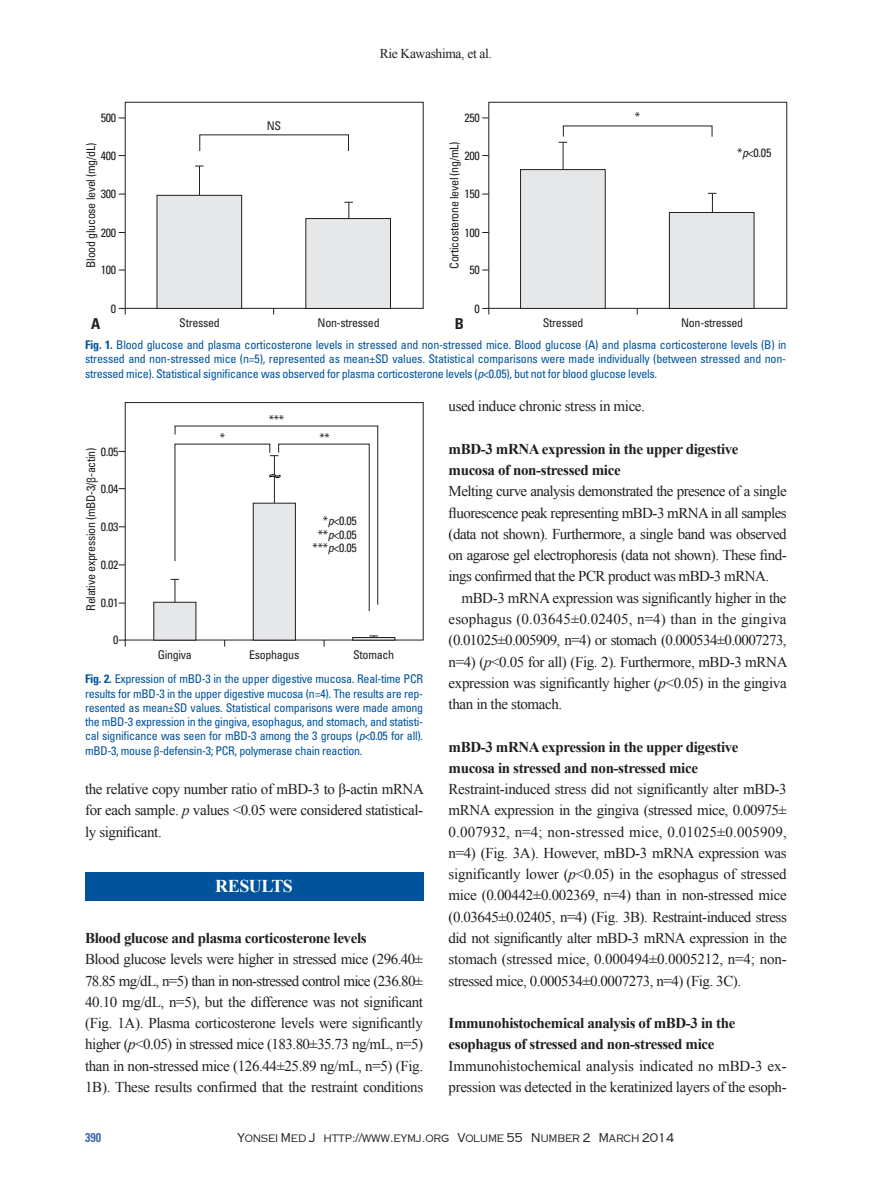
<style>
.page{position:relative;width:893px;height:1191px;background:#fff}
.page>*{position:absolute;margin:0;border:0;box-sizing:border-box;transform-origin:0 0}
.t1{font:700 18px "Times New Roman";letter-spacing:-.025em;color:#fff}
.본문_YMJ{font:15px/21.3px "Times New Roman";letter-spacing:-.025em;color:#231f20;text-align:justify}
.소제목_YMJ{font:700 15px/21.3px "Times New Roman";letter-spacing:-.025em;color:#231f20}
.t2{font:700 condensed 15px "Univers LT Std";color:#231f20}
.t3{font:13.5px "Times New Roman";letter-spacing:-.025em;color:#231f20}
.t4{font:700 condensed 12.75px "Univers LT Std";color:#446aab;scale:.95 1}
.사진설명_YMJ{font:condensed 12px/14.2px "Univers LT Std";letter-spacing:-.025em;color:#01549c;text-align:justify}
.그림안_글{font:condensed 12px "Univers LT Std";letter-spacing:-.025em;color:#231f20}
.t5{font:300 12px "Metalcut";letter-spacing:-.025em;color:#231f20}
.s1{font-style:italic}
.s2{font-weight:700}
.s3{font-family:"Helvetica";font-stretch:normal}
</style>
<div class="page">
<div style="left:85px;top:872px;width:338px;height:28px;background:#01549c"></div>
<div style="left:125px;top:402px;width:298px;height:238px;border:1px solid #231f20"></div>
<svg style="left:119px;top:640px;width:7px;height:6px"></svg>
<svg style="left:369px;top:635px;width:9px;height:2px"></svg>
<div style="left:125px;top:102px;width:298px;height:206px;border:1px solid #231f20"></div>
<div style="left:489px;top:102px;width:298px;height:206px;border:1px solid #231f20"></div>
<svg style="left:119px;top:308px;width:7px;height:6px"></svg>
<svg style="left:482px;top:308px;width:8px;height:6px"></svg>
<hr style="left:199px;top:166px;width:1px;height:35px;background:#231f20">
<hr style="left:349px;top:202px;width:1px;height:32px;background:#231f20">
<hr style="left:563px;top:142px;width:1px;height:36px;background:#231f20">
<hr style="left:712px;top:193px;width:1px;height:33px;background:#231f20">
<div style="left:154px;top:602px;width:42px;height:38px;background:#e6e7e9"></div>
<div style="left:253px;top:503px;width:42px;height:137px;background:#e6e7e9"></div>
<div style="left:253px;top:503px;width:43px;height:137px;border:1px solid #231f20"></div>
<div style="left:352px;top:637px;width:43px;height:3px;border:1px solid #231f20"></div>
<div style="left:157px;top:195px;width:85px;height:113px;background:#e6e7e9"></div>
<div style="left:157px;top:195px;width:85px;height:114px;border:1px solid #231f20"></div>
<div style="left:521px;top:170px;width:84px;height:138px;background:#e6e7e9"></div>
<div style="left:520px;top:169px;width:85px;height:140px;border:1px solid #231f20"></div>
<div style="left:306px;top:218px;width:84px;height:90px;background:#e6e7e9"></div>
<div style="left:306px;top:218px;width:85px;height:91px;border:1px solid #231f20"></div>
<div style="left:669px;top:212px;width:85px;height:96px;background:#e6e7e9"></div>
<div style="left:669px;top:212px;width:85px;height:97px;border:1px solid #231f20"></div>
<svg style="left:170px;top:425px;width:208px;height:186px"></svg>
<p class="t3" style="left:380px;top:44px;width:114px">Rie Kawashima, et al.</p>
<p class="그림안_글" style="left:101px;top:110px;width:17px">500</p>
<p class="그림안_글" style="left:464px;top:110px;width:17px">250</p>
<p class="그림안_글" style="left:267px;top:118px;width:16px">NS</p>
<p class="그림안_글" style="left:83px;top:268px;width:126px;rotate:-90deg">Blood glucose level (mg/dL)</p>
<p class="그림안_글" style="left:447px;top:269px;width:129px;rotate:-90deg">Corticosterone level (ng/mL)</p>
<p class="그림안_글" style="left:101px;top:148px;width:17px">400</p>
<p class="그림안_글" style="left:464px;top:148px;width:17px">200</p>
<p class="그림안_글" style="left:101px;top:186px;width:17px">300</p>
<p class="그림안_글" style="left:464px;top:186px;width:17px">150</p>
<p class="그림안_글" style="left:101px;top:225px;width:17px">200</p>
<p class="그림안_글" style="left:464px;top:225px;width:17px">100</p>
<p class="그림안_글" style="left:101px;top:262px;width:17px">100</p>
<p class="그림안_글" style="left:469px;top:262px;width:12px">50</p>
<p class="그림안_글" style="left:111px;top:301px;width:7px">0</p>
<p class="그림안_글" style="left:475px;top:301px;width:7px">0</p>
<p class="그림안_글" style="left:635px;top:109px;width:7px">*</p>
<p class="그림안_글" style="left:737px;top:145px;width:36px">*<span class="s1">p</span>&lt;0.05</p>
<p class="그림안_글" style="left:179px;top:315px;width:42px">Stressed</p>
<p class="그림안_글" style="left:318px;top:315px;width:64px">Non-stressed</p>
<p class="그림안_글" style="left:543px;top:315px;width:42px">Stressed</p>
<p class="그림안_글" style="left:681px;top:315px;width:64px">Non-stressed</p>
<p class="t2" style="left:91px;top:315px;width:11px">A</p>
<p class="t2" style="left:455px;top:315px;width:11px">B</p>
<p class="사진설명_YMJ" style="left:85px;top:337px;width:703px"><span class="s2">Fig. 1.</span> Blood glucose and plasma corticosterone levels in stressed and non-stressed mice. Blood glucose (A) and plasma corticosterone levels (B) in stressed and non-stressed mice (n=5), represented as mean±SD values. Statistical comparisons were made individually (between stressed and non&shy;stressed mice). Statistical significance was observed for plasma corticosterone levels (<span class="s1">p</span>&lt;0.05), but not for blood glucose levels.</p>
<p class="그림안_글" style="left:101px;top:443px;width:19px">0.05</p>
<p class="그림안_글" style="left:83px;top:610px;width:165px;rotate:-90deg">Relative expression (mBD-3/<span class="s3">β</span>-actin)</p>
<p class="그림안_글" style="left:101px;top:481px;width:19px">0.04</p>
<p class="그림안_글" style="left:101px;top:519px;width:19px">0.03</p>
<p class="그림안_글" style="left:101px;top:557px;width:19px">0.02</p>
<p class="그림안_글" style="left:101px;top:595px;width:19px">0.01</p>
<p class="그림안_글" style="left:113px;top:632px;width:7px">0</p>
<p class="그림안_글" style="left:220px;top:430px;width:7px">*</p>
<p class="그림안_글" style="left:269px;top:412px;width:17px">***</p>
<p class="그림안_글" style="left:319px;top:430px;width:12px">**</p>
<p class="그림안_글" style="left:323px;top:513px;width:36px">*<span class="s1">p</span>&lt;0.05</p>
<p class="그림안_글" style="left:318px;top:527px;width:41px">**<span class="s1">p</span>&lt;0.05</p>
<p class="그림안_글" style="left:313px;top:540px;width:46px">***<span class="s1">p</span>&lt;0.05</p>
<p class="그림안_글" style="left:158px;top:647px;width:36px">Gingiva</p>
<p class="그림안_글" style="left:249px;top:647px;width:52px">Esophagus</p>
<p class="그림안_글" style="left:353px;top:647px;width:42px">Stomach</p>
<p class="사진설명_YMJ" style="left:85px;top:672px;width:340px"><span class="s2">Fig. 2.</span> Expression of mBD-3 in the upper digestive mucosa. Real-time PCR results for mBD-3 in the upper digestive mucosa (n=4). The results are rep&shy;resented as mean±SD values. Statistical comparisons were made among the mBD-3 expression in the gingiva, esophagus, and stomach, and statisti&shy;cal significance was seen for mBD-3 among the 3 groups (<span class="s1">p</span>&lt;0.05 for all). mBD-3, mouse <span class="s3">β</span>-defensin-3; PCR, polymerase chain reaction.</p>
<p class="본문_YMJ" style="left:85px;top:778px;width:340px">the relative copy number ratio of mBD-3 to β-actin mRNA for each sample. <span class="s1">p</span> values &lt;0.05 were considered statistical&shy;ly significant.</p>
<p class="t1" style="left:215px;top:873px;width:79px">RESULTS</p>
<p class="소제목_YMJ" style="left:85px;top:927px;width:283px">Blood glucose and plasma corticosterone levels</p>
<p class="본문_YMJ" style="left:85px;top:948px;width:340px">Blood glucose levels were higher in stressed mice (296.40± 78.85 mg/dL, n=5) than in non-stressed control mice (236.80± 40.10 mg/dL, n=5), but the difference was not significant (Fig. 1A). Plasma corticosterone levels were significantly higher (<span class="s1">p</span>&lt;0.05) in stressed mice (183.80±35.73 ng/mL, n=5) than in non-stressed mice (126.44±25.89 ng/mL, n=5) (Fig.<br>1B). These results confirmed that the restraint conditions</p>
<p class="본문_YMJ" style="left:449px;top:395px;width:198px">used induce chronic stress in mice.</p>
<p class="소제목_YMJ" style="left:449px;top:438px;width:291px">mBD-3 mRNA expression in the upper digestive mucosa of non-stressed mice</p>
<p class="본문_YMJ" style="left:449px;top:480px;width:340px">Melting curve analysis demonstrated the presence of a single fluorescence peak representing mBD-3 mRNA in all samples (data not shown). Furthermore, a single band was observed on agarose gel electrophoresis (data not shown). These find&shy;ings confirmed that the PCR product was mBD-3 mRNA.</p>
<p class="본문_YMJ" style="left:449px;top:587px;width:340px;text-indent:13px">mBD-3 mRNA expression was significantly higher in the esophagus (0.03645±0.02405, n=4) than in the gingiva (0.01025±0.005909, n=4) or stomach (0.000534±0.0007273, n=4) (<span class="s1">p</span>&lt;0.05 for all) (Fig. 2). Furthermore, mBD-3 mRNA expression was significantly higher (<span class="s1">p</span>&lt;0.05) in the gingiva than in the stomach.</p>
<p class="소제목_YMJ" style="left:449px;top:735px;width:291px">mBD-3 mRNA expression in the upper digestive mucosa in stressed and non-stressed mice</p>
<p class="본문_YMJ" style="left:449px;top:778px;width:340px">Restraint-induced stress did not significantly alter mBD-3 mRNA expression in the gingiva (stressed mice, 0.00975± 0.007932, n=4; non-stressed mice, 0.01025±0.005909, n=4) (Fig. 3A). However, mBD-3 mRNA expression was significantly lower (<span class="s1">p</span>&lt;0.05) in the esophagus of stressed mice (0.00442±0.002369, n=4) than in non-stressed mice (0.03645±0.02405, n=4) (Fig. 3B). Restraint-induced stress did not significantly alter mBD-3 mRNA expression in the stomach (stressed mice, 0.000494±0.0005212, n=4; non&shy;stressed mice, 0.000534±0.0007273, n=4) (Fig. 3C).</p>
<p class="소제목_YMJ" style="left:449px;top:1012px;width:288px">Immunohistochemical analysis of mBD-3 in the esophagus of stressed and non-stressed mice</p>
<p class="본문_YMJ" style="left:449px;top:1054px;width:340px">Immunohistochemical analysis indicated no mBD-3 ex&shy;pression was detected in the keratinized layers of the esoph-</p>
<p class="t4" style="left:85px;top:1129px;width:18px">390</p>
<p class="t5" style="left:237px;top:1130px;width:439px">Yonsei Med J http://www.eymj.org Volume 55 Number 2 March 2014</p>
</div>
